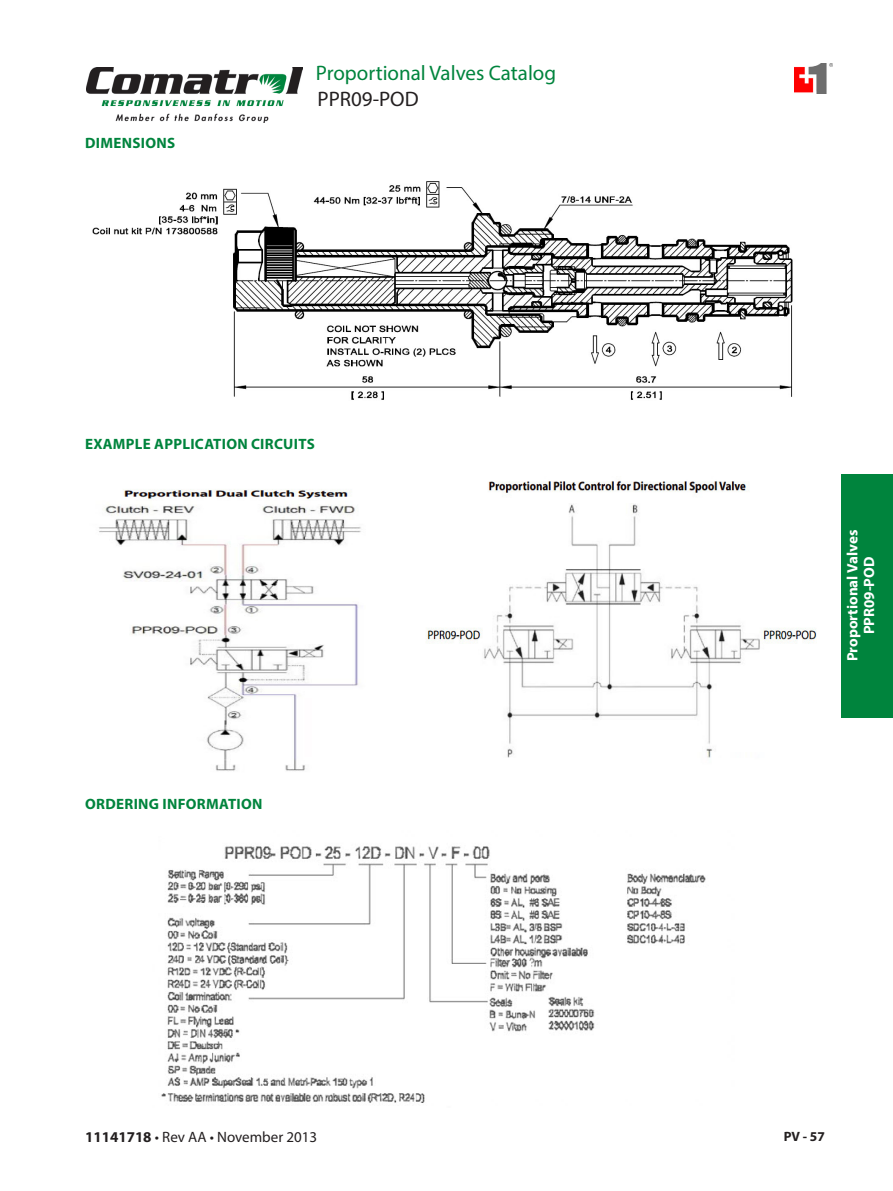
<style>
.page{position:relative;width:893px;height:1191px;background:#fff}
.page>*{position:absolute;margin:0;border:0;box-sizing:border-box;transform-origin:0 0}
._103_Heading_1{font:21px "Myriad Pro";color:#00843d}
._103_Heading_1-2{font:21px "Myriad Pro";color:#231f20}
._104_Heading_2{font:700 15px "Myriad Pro";letter-spacing:.02em;color:#00843d}
._502_Literature_Numb{font:15px "Myriad Pro";color:#231f20}
._900_Tab_Section{font:700 15px "Myriad Pro";color:#fff}
._901_Tab_Valve{font:700 15px "Myriad Pro";color:#fff}
._501_Page_Number_Rig{font:700 13.5px "Myriad Pro";color:#231f20}
.s1{font-weight:700}
</style>
<div class="page">
<div style="left:842px;top:474px;width:51px;height:243px;background:#00843d"></div>
<img style="left:92px;top:181px;width:701px;height:219px">
<img style="left:99px;top:489px;width:262px;height:282px">
<img style="left:426px;top:480px;width:391px;height:278px">
<img style="left:161px;top:846px;width:545px;height:257px">
<img style="left:795px;top:63px;width:37px;height:30px">
<img style="left:87px;top:67px;width:215px;height:55px">
<p class="_103_Heading_1" style="left:316px;top:60px;width:242px">Proportional Valves Catalog</p>
<p class="_104_Heading_2" style="left:85px;top:133px;width:92px">DIMENSIONS</p>
<p class="_103_Heading_1-2" style="left:317px;top:86px;width:103px">PPR09-POD</p>
<p class="_104_Heading_2" style="left:85px;top:434px;width:231px">EXAMPLE APPLICATION CIRCUITS</p>
<p class="_104_Heading_2" style="left:85px;top:794px;width:179px">ORDERING INFORMATION</p>
<p class="_502_Literature_Numb" style="left:85px;top:1127px;width:234px"><span class="s1">11141718</span> • Rev AA • November 2013</p>
<p class="_900_Tab_Section" style="left:843px;top:661px;width:133px;rotate:-90deg">Proportional Valves</p>
<p class="_901_Tab_Valve" style="left:859px;top:634px;width:79px;rotate:-90deg">PPR09-POD</p>
<p class="_501_Page_Number_Rig" style="left:784px;top:1127px;width:43px">PV - 57</p>
</div>
